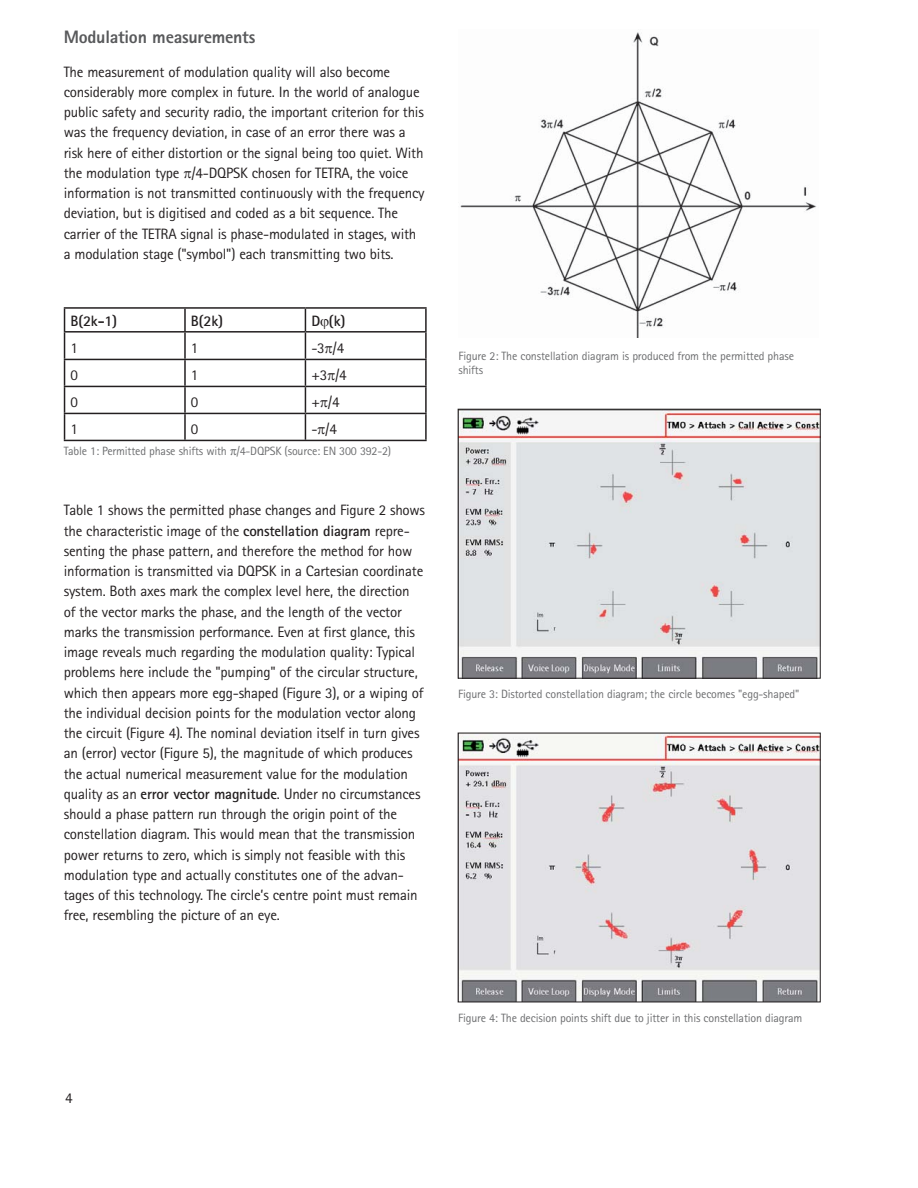
<style>
.page{position:relative;width:918px;height:1188px;background:#fff}
.page>*{position:absolute;margin:0;border:0;box-sizing:border-box;transform-origin:0 0}
.t1{font:800 18px "Agfa Rotis Sans Serif";letter-spacing:-.015em;color:#58595b}
.t2{font:15px/20.2px "Agfa Rotis Sans Serif";letter-spacing:-.015em;color:#231f20}
.t3{font:700 15px "Agfa Rotis Sans Serif";color:#231f20}
.t4{font:12px/13.5px "Agfa Rotis Sans Serif";letter-spacing:-.015em;color:#6d6e70}
.s1{font-weight:700}
</style>
<div class="page">
<hr style="left:64px;top:307px;width:121px;height:2px;background:#231f20">
<hr style="left:185px;top:307px;width:120px;height:2px;background:#231f20">
<hr style="left:184px;top:309px;width:2px;height:22px;background:#231f20">
<hr style="left:305px;top:307px;width:122px;height:2px;background:#231f20">
<hr style="left:425px;top:309px;width:2px;height:22px;background:#231f20">
<hr style="left:64px;top:331px;width:121px;height:2px;background:#231f20">
<hr style="left:185px;top:331px;width:120px;height:2px;background:#231f20">
<hr style="left:184px;top:333px;width:2px;height:26px;background:#231f20">
<hr style="left:305px;top:331px;width:122px;height:2px;background:#231f20">
<hr style="left:425px;top:333px;width:2px;height:26px;background:#231f20">
<hr style="left:64px;top:359px;width:121px;height:1px;background:#231f20">
<hr style="left:185px;top:359px;width:120px;height:1px;background:#231f20">
<hr style="left:184px;top:360px;width:2px;height:26px;background:#231f20">
<hr style="left:305px;top:359px;width:122px;height:1px;background:#231f20">
<hr style="left:425px;top:360px;width:2px;height:26px;background:#231f20">
<hr style="left:64px;top:386px;width:121px;height:1px;background:#231f20">
<hr style="left:185px;top:386px;width:120px;height:1px;background:#231f20">
<hr style="left:184px;top:387px;width:2px;height:26px;background:#231f20">
<hr style="left:305px;top:386px;width:122px;height:1px;background:#231f20">
<hr style="left:425px;top:387px;width:2px;height:26px;background:#231f20">
<hr style="left:64px;top:413px;width:121px;height:1px;background:#231f20">
<svg style="left:64px;top:309px;width:1px;height:131px"></svg>
<hr style="left:185px;top:413px;width:120px;height:1px;background:#231f20">
<hr style="left:184px;top:414px;width:2px;height:26px;background:#231f20">
<hr style="left:305px;top:413px;width:122px;height:1px;background:#231f20">
<svg style="left:305px;top:309px;width:1px;height:131px"></svg>
<hr style="left:425px;top:414px;width:2px;height:26px;background:#231f20">
<hr style="left:64px;top:440px;width:363px;height:1px;background:#231f20">
<img style="left:460px;top:32px;width:357px;height:305px">
<img style="left:460px;top:411px;width:359px;height:266px">
<div style="left:458px;top:409px;width:363px;height:270px;border:1px solid #231f20"></div>
<img style="left:460px;top:735px;width:359px;height:265px">
<div style="left:458px;top:733px;width:363px;height:269px;border:1px solid #231f20"></div>
<p class="t1" style="left:64px;top:31px;width:193px">Modulation measurements</p>
<p class="t2" style="left:64px;top:63px;width:362px">The measurement of modulation quality will also become considerably more complex in future. In the world of analogue public safety and security radio, the important criterion for this was the frequency deviation, in case of an error there was a risk here of either distortion or the signal being too quiet. With the modulation type /4-DQPSK chosen for TETRA, the voice information is not transmitted continuously with the frequency deviation, but is digitised and coded as a bit sequence. The carrier of the TETRA signal is phase-modulated in stages, with a modulation stage ("symbol") each transmitting two bits.</p>
<p class="t3" style="left:71px;top:315px;width:48px">B(2k-1)</p>
<p class="t3" style="left:191px;top:315px;width:34px">B(2k)</p>
<p class="t3" style="left:311px;top:315px;width:35px">D (k)</p>
<p class="t2" style="left:71px;top:340px;width:9px">1</p>
<p class="t2" style="left:191px;top:340px;width:9px">1</p>
<p class="t2" style="left:311px;top:340px;width:34px">-3 /4</p>
<p class="t2" style="left:71px;top:367px;width:9px">0</p>
<p class="t2" style="left:191px;top:367px;width:9px">1</p>
<p class="t2" style="left:311px;top:367px;width:37px">+3 /4</p>
<p class="t2" style="left:71px;top:394px;width:9px">0</p>
<p class="t2" style="left:191px;top:394px;width:9px">0</p>
<p class="t2" style="left:311px;top:394px;width:30px">+ /4</p>
<p class="t2" style="left:71px;top:421px;width:9px">1</p>
<p class="t2" style="left:191px;top:421px;width:9px">0</p>
<p class="t2" style="left:311px;top:421px;width:27px">- /4</p>
<p class="t4" style="left:64px;top:445px;width:329px">Table 1: Permitted phase shifts with /4-DQPSK (source: EN 300 392-2)</p>
<p class="t2" style="left:64px;top:502px;width:363px">Table 1 shows the permitted phase changes and Figure 2 shows the characteristic image of the <span class="s1">constellation diagram</span> repre&shy;senting the phase pattern, and therefore the method for how information is transmitted via DQPSK in a Cartesian coordinate system. Both axes mark the complex level here, the direction<br>of the vector marks the phase, and the length of the vector marks the transmission performance. Even at first glance, this image reveals much regarding the modulation quality: Typical problems here include the "pumping" of the circular structure, which then appears more egg-shaped (Figure 3), or a wiping of the individual decision points for the modulation vector along the circuit (Figure 4). The nominal deviation itself in turn gives an (error) vector (Figure 5), the magnitude of which produces the actual numerical measurement value for the modulation quality as an <span class="s1">error vector magnitude</span>. Under no circumstances should a phase pattern run through the origin point of the constellation diagram. This would mean that the transmission power returns to zero, which is simply not feasible with this modulation type and actually constitutes one of the advan&shy;tages of this technology. The circle’s centre point must remain free, resembling the picture of an eye.</p>
<p class="t4" style="left:459px;top:351px;width:337px">Figure 2: The constellation diagram is produced from the permitted phase shifts</p>
<p class="t4" style="left:458px;top:688px;width:343px">Figure 3: Distorted constellation diagram; the circle becomes "egg-shaped"</p>
<p class="t2" style="left:65px;top:1089px;width:9px">4</p>
<p class="t4" style="left:458px;top:1012px;width:346px">Figure 4: The decision points shift due to jitter in this constellation diagram</p>
</div>
